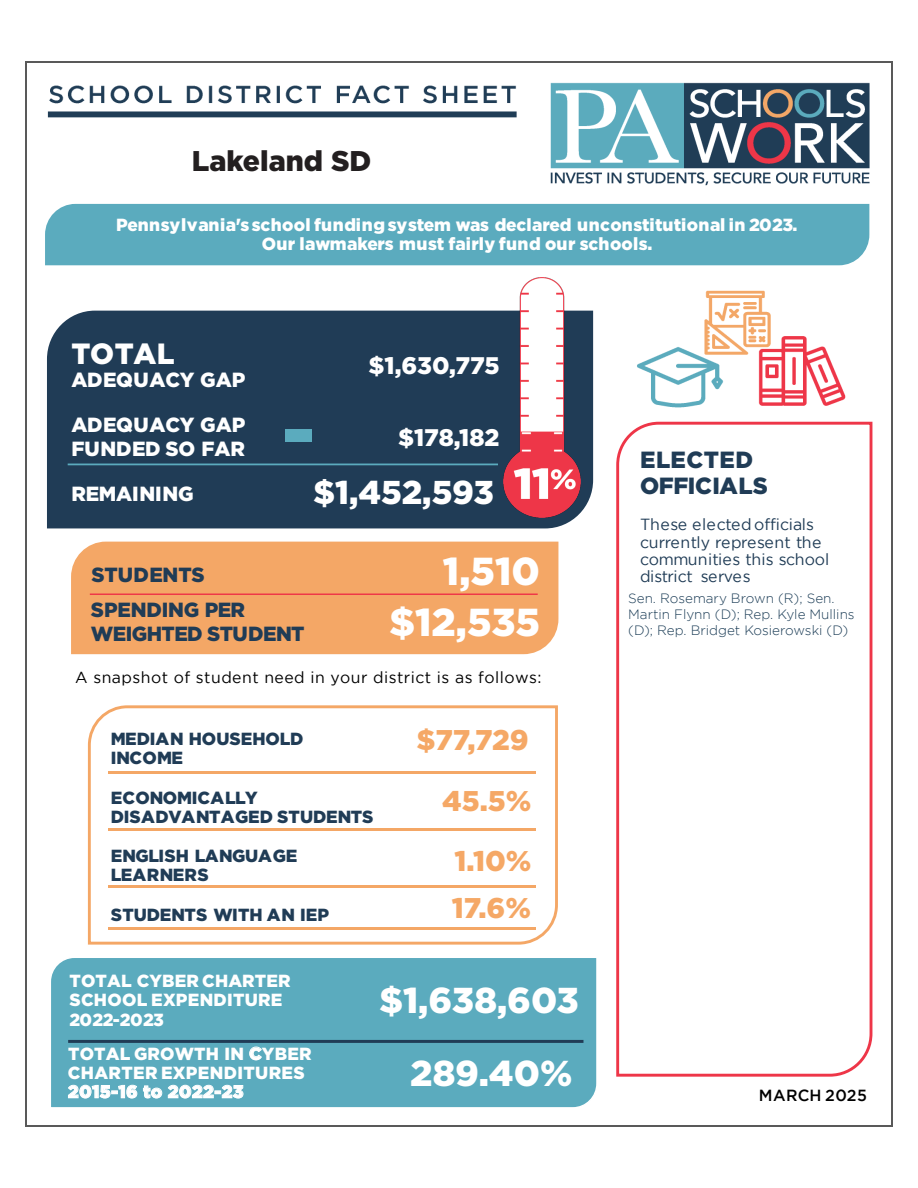
<style>
.page{position:relative;width:918px;height:1188px;background:#fff}
.page>*{position:absolute;margin:0;border:0;box-sizing:border-box;transform-origin:0 0}
.t1{font:900 39px/51.3px "Gotham";color:#fff;text-align:right}
.t2{font:900 36px/72.9px "Gotham";color:#fff;text-align:right}
.t3{font:900 33px "Gotham";letter-spacing:-.01em;color:#fff}
.t4{font:900 29.25px "Gotham";color:#fff}
.t5{font:900 28.5px/60.4px "Gotham";color:#f5a866;text-align:right}
.t6{font:900 28.5px "Gotham";color:#231f20}
.t7{font:900 24px "Gotham";color:#fff}
.t8{font:900 23.4px/26.2px "Gotham";letter-spacing:.015em;color:#203c56}
.t9{font:900 20.4px/23.4px "Gotham";letter-spacing:-.005em;color:#fff}
.t10{font:900 20.4px/35.5px "Gotham";letter-spacing:-.025em;color:#203c56}
.t11{font:900 17.55px/19px "Gotham";letter-spacing:.015em;color:#fff}
.t12{font:900 17.55px/19px "Gotham";color:#203c56}
.t13{font:16.05px/17.5px "Gotham";letter-spacing:-.01em;color:#203c56}
.t14{font:16.05px "Gotham";letter-spacing:.03em;color:#000}
.t15{font:16.05px "Gotham";letter-spacing:-.035em;color:#203c56}
.t16{font:500 16.05px "Gotham";letter-spacing:.025em;color:#000}
.t17{font:300 13.5px/16.2px "Gotham";color:#1b3c56}
</style>
<div class="page">
<hr style="left:25px;top:61px;width:1px;height:1066px;background:#595959">
<hr style="left:892px;top:63px;width:1px;height:1064px;background:#595959">
<hr style="left:26px;top:61px;width:867px;height:2px;background:#595959">
<hr style="left:26px;top:1125px;width:867px;height:2px;background:#595959">
<img style="left:47px;top:85px;width:470px;height:33px">
<img style="left:550px;top:83px;width:320px;height:103px">
<img style="left:637px;top:290px;width:209px;height:118px">
<div style="left:45px;top:204px;width:824px;height:61px;background:#5babbe"></div>
<div style="left:71px;top:542px;width:487px;height:112px;background:#f4a766"></div>
<hr style="left:90px;top:594px;width:448px;height:1px;background:#ee3648">
<svg style="left:87px;top:705px;width:471px;height:240px"></svg>
<div style="left:51px;top:958px;width:546px;height:150px;background:#5babbe"></div>
<hr style="left:68px;top:1040px;width:515px;height:3px;background:#203c56">
<svg style="left:616px;top:421px;width:257px;height:656px"></svg>
<div style="left:630px;top:584px;width:227px;height:456px;background:#fff"></div>
<div style="left:47px;top:311px;width:546px;height:217px;background:#203c56"></div>
<hr style="left:68px;top:464px;width:430px;height:1px;background:#5babbe">
<img style="left:504px;top:277px;width:76px;height:240px">
<div style="left:285px;top:429px;width:27px;height:12px;background:#5babbe"></div>
<hr style="left:108px;top:828px;width:427px;height:2px;background:#f4a766">
<hr style="left:108px;top:886px;width:427px;height:2px;background:#f4a766">
<hr style="left:108px;top:927px;width:427px;height:2px;background:#f4a766">
<hr style="left:108px;top:771px;width:427px;height:2px;background:#f4a766">
<h3 class="t6" style="left:192px;top:144px;width:181px">Lakeland SD</h3>
<p class="t11" style="left:116px;top:215px;width:683px;text-align:center">Pennsylvania's school funding system was declared unconstitutional in 2023.<br>Our lawmakers must fairly fund our schools.</p>
<h3 class="t4" style="left:71px;top:336px;width:105px">TOTAL</h3>
<p class="t9" style="left:71px;top:368px;width:175px">ADEQUACY GAP</p>
<p class="t9" style="left:71px;top:413px;width:176px">ADEQUACY GAP<br>FUNDED SO FAR</p>
<p class="t9" style="left:71px;top:482px;width:124px">REMAINING</p>
<h3 class="t7" style="left:369px;top:351px;width:132px">$1,630,775</h3>
<h3 class="t7" style="left:398px;top:424px;width:103px">$178,182</h3>
<h3 class="t3" style="left:313px;top:473px;width:182px">$1,452,593</h3>
<p class="t10" style="left:91px;top:556px;width:156px">STUDENTS<br>SPENDING PER</p>
<p class="t10" style="left:91px;top:616px;width:215px">WEIGHTED STUDENT</p>
<h1 class="t1" style="left:389px;top:544px;width:152px">1,510 $12,535</h1>
<p class="t14" style="left:75px;top:669px;width:468px">A snapshot of student need in your district is as follows:</p>
<p class="t12" style="left:111px;top:729px;width:194px">MEDIAN HOUSEHOLD<br>INCOME</p>
<p class="t12" style="left:111px;top:788px;width:264px">ECONOMICALLY<br>DISADVANTAGED STUDENTS</p>
<p class="t12" style="left:111px;top:846px;width:188px">ENGLISH LANGUAGE<br>LEARNERS</p>
<p class="t12" style="left:111px;top:905px;width:220px">STUDENTS WITH AN IEP</p>
<h3 class="t5" style="left:417px;top:709px;width:116px">$77,729<br>45.5%<br>1.10%</h3>
<h3 class="t5" style="left:452px;top:877px;width:81px">17.6%</h3>
<p class="t11" style="left:69px;top:970px;width:223px;line-height:19.5px">TOTAL CYBER CHARTER<br>SCHOOL EXPENDITURE<br>2022-2023</p>
<p class="t11" style="left:68px;top:1043px;width:245px">TOTAL GROWTH IN CYBER<br>CHARTER EXPENDITURES<br>2015-16 to 2022-23</p>
<h2 class="t2" style="left:379px;top:963px;width:201px">$1,638,603<br>289.40%</h2>
<h3 class="t8" style="left:640px;top:446px;width:129px">ELECTED<br>OFFICIALS</h3>
<p class="t13" style="left:640px;top:516px;width:191px">These elected officials currently represent the communities this school</p>
<p class="t15" style="left:640px;top:567px;width:112px">district serves</p>
<p class="t17" style="left:628px;top:590px;width:228px">Sen. Rosemary Brown (R); Sen.<br>Martin Flynn (D); Rep. Kyle Mullins (D); Rep. Bridget Kosierowski (D)</p>
<p class="t16" style="left:759px;top:1086px;width:110px">MARCH 2025</p>
</div>
